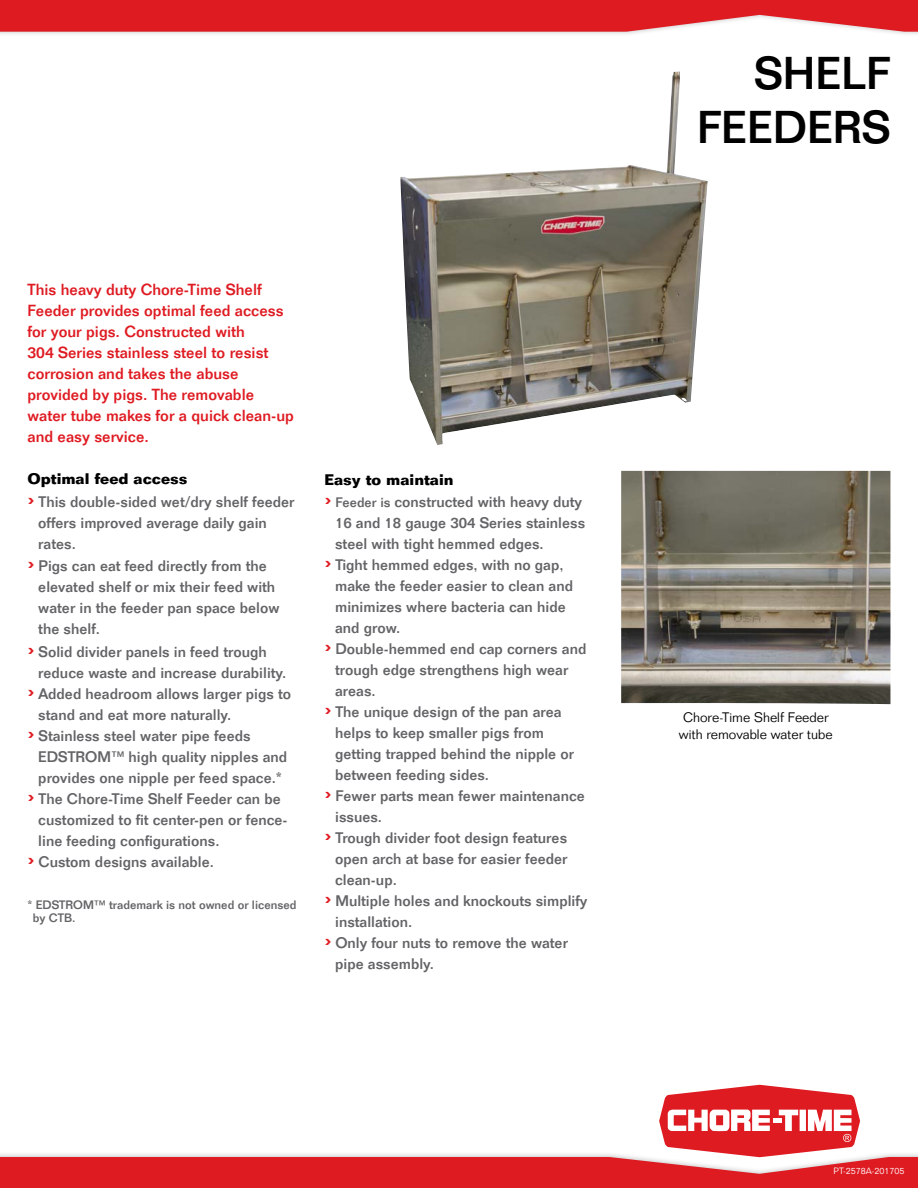
<style>
.page{position:relative;width:918px;height:1188px;background:#fff}
.page>*{position:absolute;margin:0;border:0;box-sizing:border-box;transform-origin:0 0}
.t1{font:500 45px/54px "Folio Std";color:#000;text-align:right}
.t2{font:500 15.75px/21px "Folio Std";color:#df1b22}
.t3{font:500 15px/21px "Folio Std";color:#636466}
.t4{font:300 13.5px/16.2px "Folio Std";color:#000;text-align:center}
.t5{font:500 12px/13.5px "Folio Std";color:#636466}
.t6{font:300 9px "Folio Std";color:#fff}
.s1{font-weight:700;color:#000}
.s2{font-size:26.25px;color:#df1b22}
.s3{font-size:13.5px}
</style>
<div class="page">
<div style="left:0;top:0;width:918px;height:38px;background:#000;opacity:.25"></div>
<svg style="left:0;top:0;width:918px;height:32px"></svg>
<svg style="left:0;top:1085px;width:918px;height:103px"></svg>
<img style="left:621px;top:471px;width:269px;height:233px">
<img style="left:400px;top:71px;width:308px;height:374px">
<p class="t2" style="left:28px;top:279px;width:268px">This heavy duty Chore-Time Shelf<br>Feeder provides optimal feed access for your pigs. Constructed with<br>304 Series stainless steel to resist corrosion and takes the abuse provided by pigs. The removable water tube makes for a quick clean-up and easy service.</p>
<p class="t3" style="left:28px;top:468px;width:268px;line-height:22.5px"><span class="s1">Optimal feed access<br></span><span class="s2">›</span> This double-sided wet/dry shelf feeder</p>
<p class="t3" style="left:38px;top:512px;width:230px">offers improved average daily gain rates.</p>
<p class="t3" style="left:38px;top:555px;width:243px;text-indent:-11px"><span class="s2">›</span> Pigs can eat feed directly from the elevated shelf or mix their feed with water in the feeder pan space below the shelf.</p>
<p class="t3" style="left:28px;top:641px;width:241px"><span class="s2">›</span> Solid divider panels in feed trough</p>
<p class="t3" style="left:38px;top:662px;width:250px">reduce waste and increase durability.</p>
<p class="t3" style="left:28px;top:683px;width:265px"><span class="s2">›</span> Added headroom allows larger pigs to</p>
<p class="t3" style="left:38px;top:704px;width:195px">stand and eat more naturally.</p>
<p class="t3" style="left:28px;top:725px;width:225px"><span class="s2">›</span> Stainless steel water pipe feeds</p>
<p class="t3" style="left:38px;top:746px;width:251px">EDSTROM<span class="s3">™</span> high quality nipples and</p>
<p class="t3" style="left:38px;top:767px;width:245px">provides one nipple per feed space.*</p>
<p class="t3" style="left:28px;top:788px;width:255px"><span class="s2">›</span> The Chore-Time Shelf Feeder can be</p>
<p class="t3" style="left:38px;top:809px;width:251px">customized to fit center-pen or fence-</p>
<p class="t3" style="left:38px;top:830px;width:183px">line feeding configurations.</p>
<p class="t3" style="left:28px;top:851px;width:188px"><span class="s2">›</span> Custom designs available.</p>
<p class="t5" style="left:33px;top:898px;width:265px;text-indent:-5px">* EDSTROM™ trademark is not owned or licensed by CTB.</p>
<p class="t3" style="left:324px;top:468px;width:259px;line-height:22.5px"><span class="s1">Easy to maintain<br></span><span class="s2">›</span> <span class="s3">Feeder is</span> constructed with heavy duty</p>
<p class="t3" style="left:335px;top:512px;width:252px">16 and 18 gauge 304 Series stainless</p>
<p class="t3" style="left:335px;top:533px;width:210px">steel with tight hemmed edges.</p>
<p class="t3" style="left:324px;top:554px;width:241px"><span class="s2">›</span> Tight hemmed edges, with no gap,</p>
<p class="t3" style="left:335px;top:575px;width:239px">make the feeder easier to clean and</p>
<p class="t3" style="left:335px;top:596px;width:232px">minimizes where bacteria can hide</p>
<p class="t3" style="left:335px;top:617px;width:67px">and grow.</p>
<p class="t3" style="left:324px;top:638px;width:264px"><span class="s2">›</span> Double-hemmed end cap corners and</p>
<p class="t3" style="left:335px;top:659px;width:235px">trough edge strengthens high wear</p>
<p class="t3" style="left:335px;top:680px;width:42px">areas.</p>
<p class="t3" style="left:324px;top:701px;width:239px"><span class="s2">›</span> The unique design of the pan area</p>
<p class="t3" style="left:335px;top:722px;width:210px">helps to keep smaller pigs from</p>
<p class="t3" style="left:335px;top:743px;width:241px">getting trapped behind the nipple or</p>
<p class="t3" style="left:335px;top:764px;width:155px">between feeding sides.</p>
<p class="t3" style="left:324px;top:785px;width:262px"><span class="s2">›</span> Fewer parts mean fewer maintenance</p>
<p class="t3" style="left:335px;top:806px;width:48px">issues.</p>
<p class="t3" style="left:324px;top:827px;width:244px"><span class="s2">›</span> Trough divider foot design features</p>
<p class="t3" style="left:335px;top:848px;width:234px">open arch at base for easier feeder</p>
<p class="t3" style="left:335px;top:869px;width:63px">clean-up.</p>
<p class="t3" style="left:324px;top:890px;width:265px"><span class="s2">›</span> Multiple holes and knockouts simplify</p>
<p class="t3" style="left:335px;top:911px;width:79px">installation.</p>
<p class="t3" style="left:324px;top:932px;width:245px"><span class="s2">›</span> Only four nuts to remove the water</p>
<p class="t3" style="left:335px;top:953px;width:100px">pipe assembly.</p>
<h1 class="t1" style="left:697px;top:46px;width:195px">SHELF<br>FEEDERS</h1>
<p class="t4" style="left:679px;top:710px;width:155px">Chore-Time Shelf Feeder with removable water tube</p>
<p class="t6" style="left:834px;top:1166px;width:72px">PT-2578A-201705</p>
</div>
